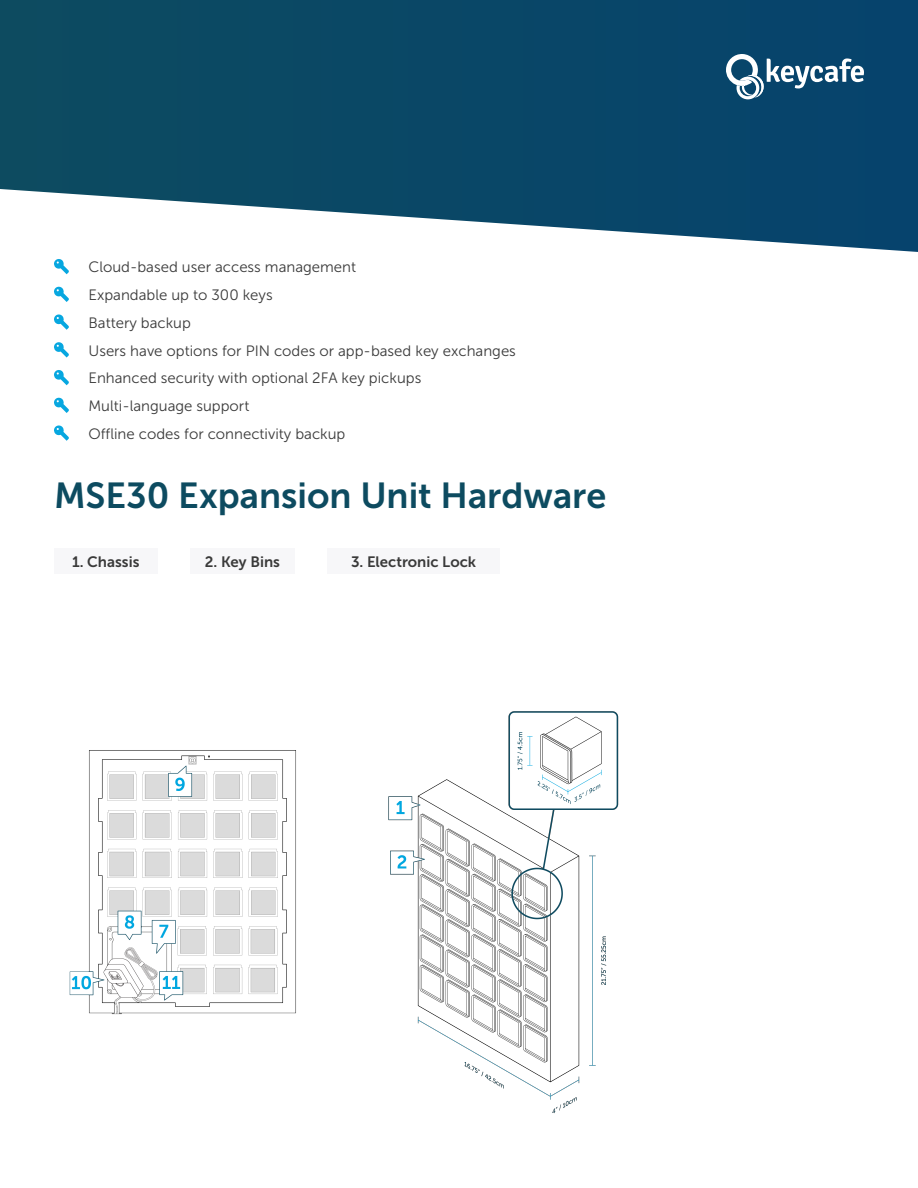
<style>
.page{position:relative;width:918px;height:1188px;background:#fff}
.page>*{position:absolute;margin:0;border:0;box-sizing:border-box;transform-origin:0 0}
.H1_-_Midnight_Green{font:36px "Museo Sans 700";color:#0d4b60}
.Paragraph_-_Black_Ol{font:15px "Museo Sans 300";color:#3a3a3a}
.Paragraph_-_Black_Ol-2{font:15px "Museo Sans 700";color:#3a3a3a}
</style>
<div class="page">
<svg style="left:0;top:0;width:918px;height:252px;background:#295e7a"></svg>
<svg style="left:726px;top:54px;width:138px;height:45px"></svg>
<svg style="left:54px;top:259px;width:15px;height:15px"></svg>
<svg style="left:54px;top:286px;width:15px;height:16px"></svg>
<svg style="left:54px;top:314px;width:15px;height:16px"></svg>
<svg style="left:54px;top:342px;width:15px;height:16px"></svg>
<svg style="left:54px;top:370px;width:15px;height:15px"></svg>
<svg style="left:54px;top:397px;width:15px;height:16px"></svg>
<svg style="left:54px;top:425px;width:15px;height:16px"></svg>
<div style="left:54px;top:548px;width:104px;height:26px;background:#f7f7f9"></div>
<div style="left:327px;top:548px;width:173px;height:26px;background:#f7f7f9"></div>
<img style="left:69px;top:750px;width:227px;height:265px">
<img style="left:388px;top:711px;width:231px;height:403px">
<div style="left:190px;top:548px;width:105px;height:26px;background:#f7f7f9"></div>
<p class="Paragraph_-_Black_Ol" style="left:88px;top:259px;width:269px">Cloud-based user access management</p>
<p class="Paragraph_-_Black_Ol" style="left:88px;top:287px;width:186px">Expandable up to 300 keys</p>
<p class="Paragraph_-_Black_Ol" style="left:88px;top:315px;width:104px">Battery backup</p>
<p class="Paragraph_-_Black_Ol" style="left:88px;top:342px;width:429px">Users have options for PIN codes or app-based key exchanges</p>
<p class="Paragraph_-_Black_Ol" style="left:88px;top:370px;width:334px">Enhanced security with optional 2FA key pickups</p>
<p class="Paragraph_-_Black_Ol" style="left:88px;top:398px;width:162px">Multi-language support</p>
<p class="Paragraph_-_Black_Ol" style="left:88px;top:426px;width:258px">Offline codes for connectivity backup</p>
<p class="H1_-_Midnight_Green" style="left:54px;top:476px;width:554px">MSE30 Expansion Unit Hardware</p>
<p class="Paragraph_-_Black_Ol-2" style="left:72px;top:553px;width:69px">1. Chassis</p>
<p class="Paragraph_-_Black_Ol-2" style="left:205px;top:553px;width:77px">2. Key Bins</p>
<p class="Paragraph_-_Black_Ol-2" style="left:351px;top:553px;width:127px">3. Electronic Lock</p>
</div>
